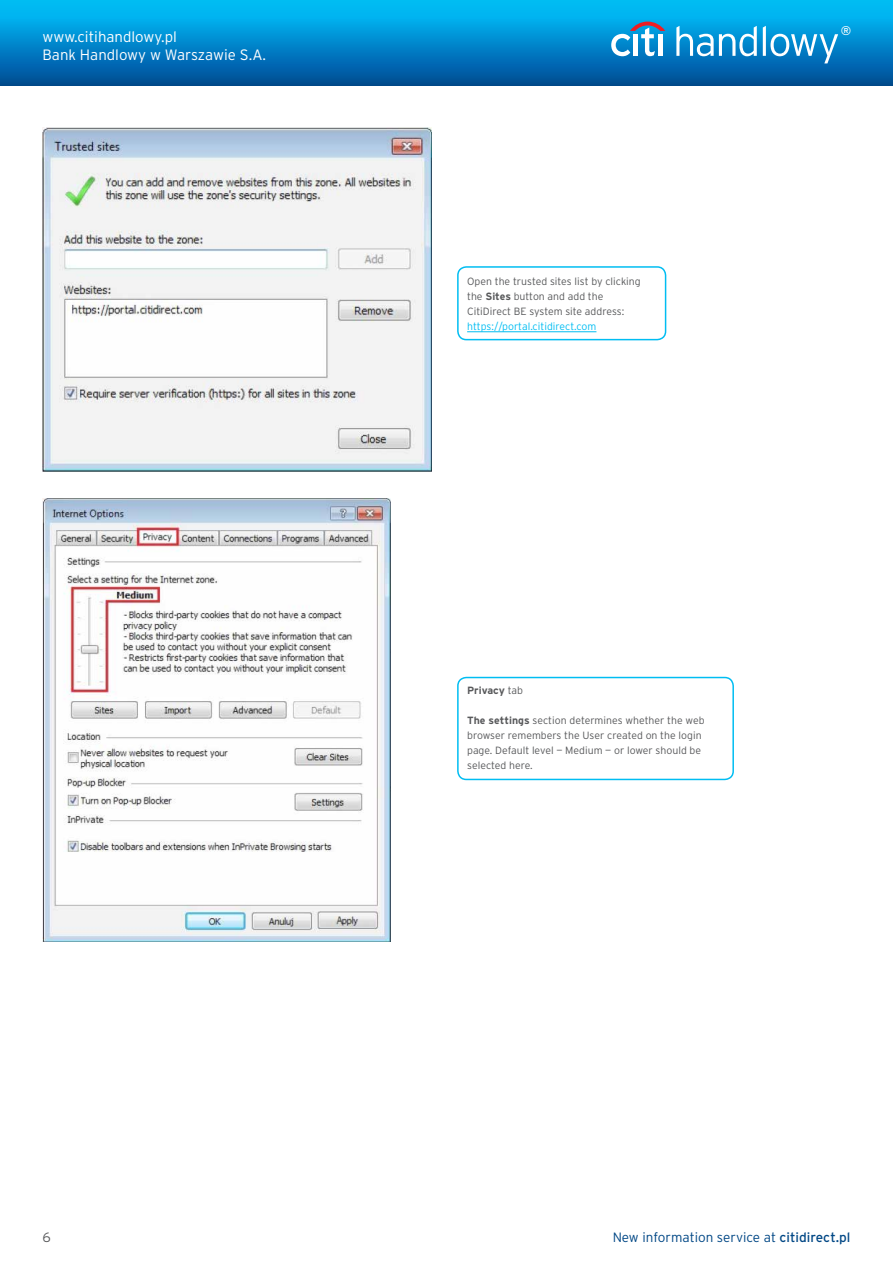
<style>
.page{position:relative;width:893px;height:1263px;background:#fff}
.page>*{position:absolute;margin:0;border:0;box-sizing:border-box;transform-origin:0 0}
.t1{font:300 15px/18px "Interstate Pl";color:#fff}
.t2{font:300 13.5px "Interstate Pl";color:#004785}
.t3{font:300 13.5px "Interstate Pl";color:#58595b}
.t4{font:12.6px "Interstate Pl";color:#fff}
.t5{font:300 10.5px/15px "Interstate Pl";color:#58595b}
.t6{font:300 10.5px "Interstate Pl";color:#00bdf2}
.t7{font:700 10.5px "Interstate Pl";color:#58595b}
.s1{font-weight:700}
.s2{font-weight:300}
.s3{font-weight:400}
</style>
<div class="page">
<div style="left:0;top:0;width:893px;height:85px;background:linear-gradient(to bottom,#00c7ff,#004b97)"></div>
<svg style="left:676px;top:26px;width:81px;height:30px"></svg>
<svg style="left:763px;top:26px;width:75px;height:37px"></svg>
<svg style="left:611px;top:22px;width:54px;height:34px"></svg>
<div style="left:658px;top:34px;width:5px;height:22px;background:#fff"></div>
<img style="left:43px;top:128px;width:388px;height:344px">
<img style="left:43px;top:499px;width:348px;height:443px">
<hr style="left:467px;top:331px;width:129px;height:1px;background:#00bdf2">
<div style="left:457px;top:266px;width:209px;height:74px;border:2px solid #00bdf2;border-radius:9px"></div>
<div style="left:457px;top:677px;width:277px;height:103px;border:2px solid #00bdf2;border-radius:9px"></div>
<h1 class="t1" style="left:43px;top:28px;width:225px">www.citihandlowy.pl<br>Bank Handlowy w Warszawie S.A.</h1>
<p class="t5" style="left:467px;top:274px;width:175px">Open the trusted sites list by clicking the <span class="s1">Sites</span> button and add the<br>CitiDirect BE system site address:</p>
<p class="t6" style="left:467px;top:321px;width:131px">https://portal.citidirect.com</p>
<p class="t4" style="left:841px;top:24px;width:12px">®</p>
<p class="t7" style="left:467px;top:685px;width:57px">Privacy <span class="s2">tab</span></p>
<p class="t5" style="left:467px;top:713px;width:239px"><span class="s1">The settings</span> section determines whether the web browser remembers the User created on the login page. Default level — Medium — or lower should be selected here.</p>
<p class="t3" style="left:43px;top:1229px;width:10px">6</p>
<p class="t2" style="left:613px;top:1229px;width:239px">New information service at <span class="s3">citidirect.pl</span></p>
</div>
